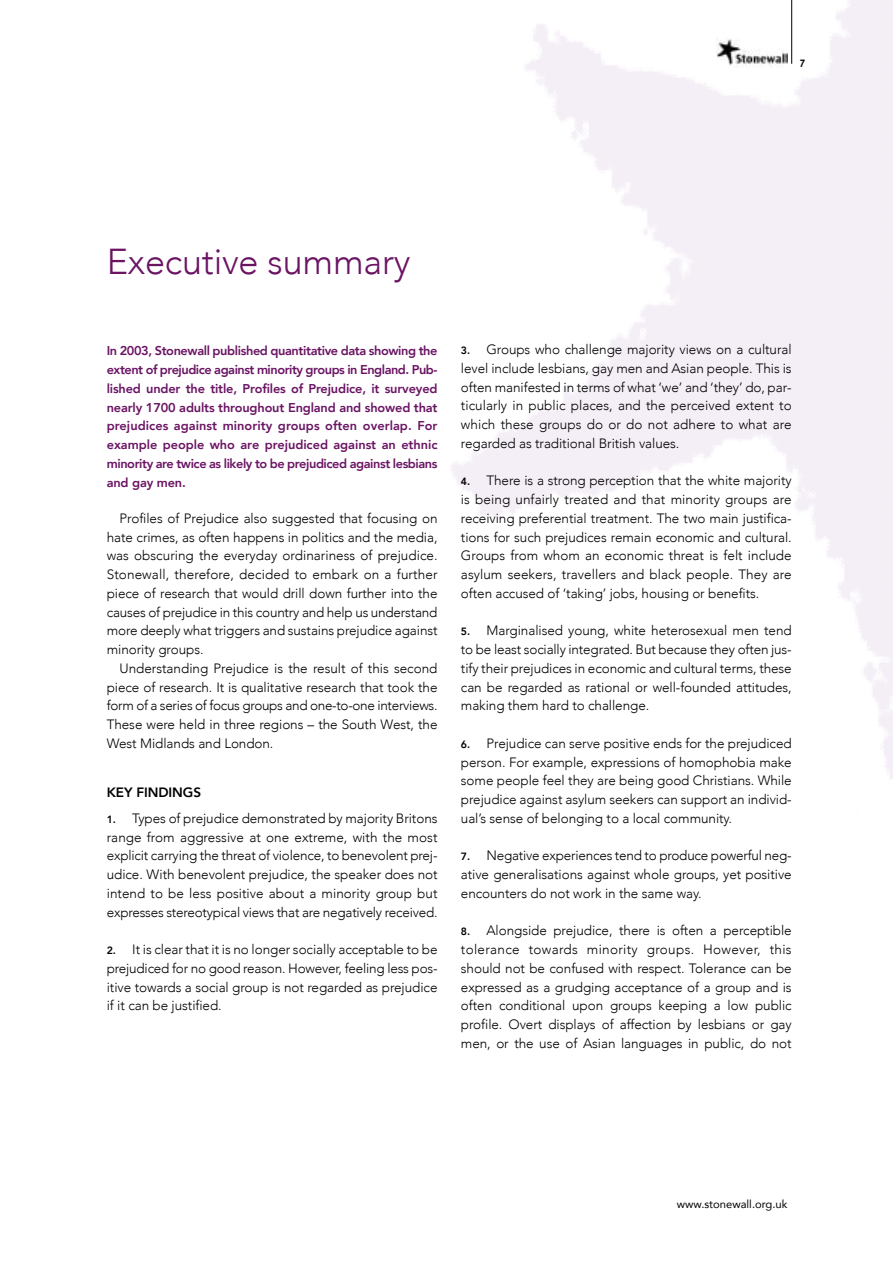
<style>
.page{position:relative;width:893px;height:1263px;background:#fff}
.page>*{position:absolute;margin:0;border:0;box-sizing:border-box;transform-origin:0 0}
.t1{font:300 36px "Avenir";letter-spacing:-.005em;color:#6a1463}
.t2{font:300 13.5px/18.8px "Avenir";letter-spacing:-.005em;color:#000;text-align:justify}
.t3{font:800 13.5px "Avenir";letter-spacing:-.005em;color:#000}
.t4{font:800 12.75px/18.8px "Avenir";letter-spacing:-.03em;color:#6a1463;text-align:justify}
.t5{font:11.25px "Avenir";color:#000}
.t6{font:700 10.5px "Meta Plus";color:#000}
.s1{font-weight:800;font-size:10.5px}
</style>
<div class="page">
<img style="left:451px;top:0;width:441px;height:779px">
<img style="left:716px;top:38px;width:71px;height:29px">
<hr style="left:791px;top:0;width:1px;height:64px;background:#000">
<p class="t6" style="left:800px;top:55px;width:6px">7</p>
<h1 class="t1" style="left:107px;top:238px;width:305px">Executive summary</h1>
<p class="t4" style="left:107px;top:342px;width:332px">In 2003, Stonewall published quantitative data showing the extent of prejudice against minority groups in England. Pub&shy;lished under the title, Profiles of Prejudice, it surveyed nearly 1700 adults throughout England and showed that prejudices against minority groups often overlap. For example people who are prejudiced against an ethnic minority are twice as likely to be prejudiced against lesbians and gay men.</p>
<p class="t2" style="left:107px;top:509px;width:332px;text-indent:13px">Profiles of Prejudice also suggested that focusing on hate crimes, as often happens in politics and the media, was obscuring the everyday ordinariness of prejudice.<br>Stonewall, therefore, decided to embark on a further piece of research that would drill down further into the causes of prejudice in this country and help us understand more deeply what triggers and sustains prejudice against minority groups.</p>
<p class="t2" style="left:107px;top:659px;width:332px;text-indent:13px">Understanding Prejudice is the result of this second piece of research. It is qualitative research that took the form of a series of focus groups and one-to-one interviews.<br>These were held in three regions – the South West, the West Midlands and London.</p>
<p class="t3" style="left:107px;top:784px;width:96px">KEY FINDINGS</p>
<p class="t2" style="left:107px;top:809px;width:332px"><span class="s1">1.</span> Types of prejudice demonstrated by majority Britons range from aggressive at one extreme, with the most explicit carrying the threat of violence, to benevolent prej&shy;udice. With benevolent prejudice, the speaker does not intend to be less positive about a minority group but expresses stereotypical views that are negatively received.</p>
<p class="t2" style="left:107px;top:940px;width:332px"><span class="s1">2.</span> It is clear that it is no longer socially acceptable to be prejudiced for no good reason. However, feeling less pos&shy;itive towards a social group is not regarded as prejudice if it can be justified.</p>
<p class="t2" style="left:461px;top:340px;width:332px"><span class="s1">3.</span> Groups who challenge majority views on a cultural level include lesbians, gay men and Asian people. This is often manifested in terms of what ‘we’ and ‘they’ do, par&shy;ticularly in public places, and the perceived extent to which these groups do or do not adhere to what are regarded as traditional British values.</p>
<p class="t2" style="left:461px;top:472px;width:332px"><span class="s1">4.</span> There is a strong perception that the white majority is being unfairly treated and that minority groups are receiving preferential treatment. The two main justifica&shy;tions for such prejudices remain economic and cultural.<br>Groups from whom an economic threat is felt include asylum seekers, travellers and black people. They are often accused of ‘taking’ jobs, housing or benefits.</p>
<p class="t2" style="left:461px;top:622px;width:332px"><span class="s1">5.</span> Marginalised young, white heterosexual men tend to be least socially integrated. But because they often jus&shy;tify their prejudices in economic and cultural terms, these can be regarded as rational or well-founded attitudes, making them hard to challenge.</p>
<p class="t2" style="left:461px;top:734px;width:332px"><span class="s1">6.</span> Prejudice can serve positive ends for the prejudiced person. For example, expressions of homophobia make some people feel they are being good Christians. While prejudice against asylum seekers can support an individ&shy;ual’s sense of belonging to a local community.</p>
<p class="t2" style="left:461px;top:847px;width:332px"><span class="s1">7.</span> Negative experiences tend to produce powerful neg&shy;ative generalisations against whole groups, yet positive encounters do not work in the same way.</p>
<p class="t2" style="left:461px;top:922px;width:332px"><span class="s1">8.</span> Alongside prejudice, there is often a perceptible tolerance towards minority groups. However, this should not be confused with respect. Tolerance can be expressed as a grudging acceptance of a group and is often conditional upon groups keeping a low public profile. Overt displays of affection by lesbians or gay men, or the use of Asian languages in public, do not</p>
<p class="t5" style="left:677px;top:1196px;width:112px">www.stonewall.org.uk</p>
</div>
